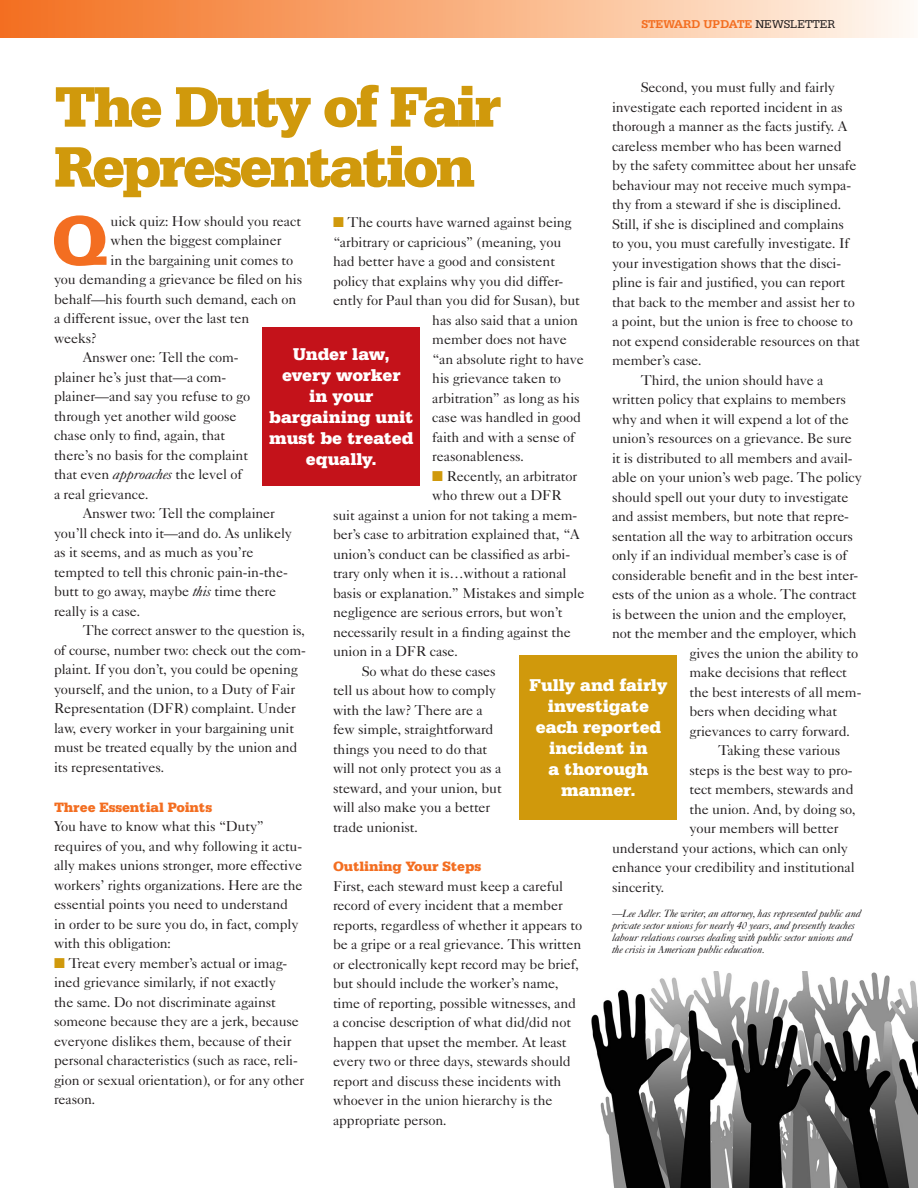
<style>
.page{position:relative;width:918px;height:1188px;background:#fff}
.page>*{position:absolute;margin:0;border:0;box-sizing:border-box;transform-origin:0 0}
.Drop_Cap{font:900 73.65px "Serifa BT";color:#f36e21}
.A_Head{font:900 60px/60px "Serifa BT";letter-spacing:-.06em;color:#d0990c}
.Pull_Quote{font:900 18px/21px "Serifa BT";letter-spacing:-.01em;color:#fff;text-align:center}
.Text{font:14.25px/19.5px "Caslon Five Forty";letter-spacing:-.01em;color:#231f20}
.Text_-_No_Indent{font:14.25px/19.5px "Caslon Five Forty";letter-spacing:-.01em;color:#231f20}
.Drop_Cap-2{font:14.25px "Caslon Five Forty";letter-spacing:-.01em;color:#231f20}
.BHead{font:900 14.25px "Serifa BT";letter-spacing:-.01em;color:#f36e21}
.t1{font:700 12px "Serifa BT";letter-spacing:-.005em;color:#f36e21}
.Signature{font:italic 10.5px/12px "Caslon Five Forty";letter-spacing:-.01em;color:#231f20}
.s1{font-weight:400;color:#231f20}
.s2{color:#d0990c}
.s3{font-style:italic}
</style>
<div class="page">
<div style="left:0;top:0;width:918px;height:38px;background:linear-gradient(to right,#f36d1a,#fff7ed)"></div>
<div style="left:520px;top:655px;width:157px;height:165px;background:#d0990c"></div>
<div style="left:262px;top:327px;width:158px;height:159px;background:#c4121a"></div>
<img style="left:592px;top:971px;width:326px;height:217px">
<p class="t1" style="left:641px;top:16px;width:195px">STEWARD UPDATE <span class="s1">NEWSLETTER</span></p>
<p class="Text" style="left:612px;top:77px;width:250px;text-indent:29px">Second, you must fully and fairly investigate each reported incident in as thorough a manner as the facts justify. A careless member who has been warned by the safety committee about her unsafe behaviour may not receive much sympa&shy;thy from a steward if she is disciplined.<br>Still, if she is disciplined and complains<br>to you, you must carefully investigate. If your investigation shows that the disci&shy;pline is fair and justified, you can report that back to the member and assist her to a point, but the union is free to choose to not expend considerable resources on that member’s case.</p>
<p class="Text" style="left:641px;top:370px;width:184px">Third, the union should have a</p>
<p class="Text" style="left:612px;top:389px;width:236px">written policy that explains to members</p>
<p class="Text" style="left:612px;top:409px;width:239px">why and when it will expend a lot of the</p>
<p class="Text" style="left:612px;top:428px;width:241px">union’s resources on a grievance. Be sure</p>
<p class="Text" style="left:612px;top:448px;width:242px">it is distributed to all members and avail-</p>
<p class="Text" style="left:612px;top:467px;width:251px">able on your union’s web page. The policy</p>
<p class="Text" style="left:612px;top:487px;width:238px">should spell out your duty to investigate</p>
<p class="Text" style="left:612px;top:506px;width:239px">and assist members, but note that repre-</p>
<p class="Text" style="left:612px;top:526px;width:242px">sentation all the way to arbitration occurs</p>
<p class="Text" style="left:612px;top:545px;width:237px">only if an individual member’s case is of</p>
<p class="Text" style="left:612px;top:565px;width:248px">considerable benefit and in the best inter-</p>
<p class="Text" style="left:612px;top:584px;width:246px">ests of the union as a whole. The contract</p>
<p class="Text" style="left:612px;top:604px;width:236px">is between the union and the employer,</p>
<p class="Text" style="left:612px;top:623px;width:246px">not the member and the employer, which</p>
<p class="Text" style="left:689px;top:643px;width:170px">gives the union the ability to</p>
<p class="Text" style="left:689px;top:662px;width:159px">make decisions that reflect</p>
<p class="Text" style="left:689px;top:682px;width:173px">the best interests of all mem-</p>
<p class="Text" style="left:689px;top:701px;width:149px">bers when deciding what</p>
<p class="Text" style="left:689px;top:721px;width:162px">grievances to carry forward.</p>
<p class="Text" style="left:718px;top:740px;width:124px">Taking these various</p>
<p class="Text" style="left:689px;top:760px;width:165px">steps is the best way to pro-</p>
<p class="Text" style="left:689px;top:779px;width:166px">tect members, stewards and</p>
<p class="Text" style="left:689px;top:799px;width:168px">the union. And, by doing so,</p>
<p class="Text" style="left:689px;top:818px;width:151px">your members will better</p>
<p class="Text" style="left:612px;top:838px;width:238px">understand your actions, which can only</p>
<p class="Text" style="left:612px;top:857px;width:244px">enhance your credibility and institutional</p>
<p class="Text" style="left:612px;top:877px;width:54px">sincerity.</p>
<p class="Signature" style="left:612px;top:907px;width:251px">—Lee Adler. The writer, an attorney, has represented public and private sector unions for nearly 40 years, and presently teaches labour relations courses dealing with public sector unions and the crisis in American public education.</p>
<p class="A_Head" style="left:54px;top:75px;width:449px">The Duty of Fair<br>Representation</p>
<p class="Drop_Cap" style="left:51px;top:194px;width:58px">Q</p>
<p class="Drop_Cap-2" style="left:111px;top:212px;width:192px">uick quiz: How should you react</p>
<p class="Text" style="left:333px;top:212px;width:240px"><span class="s2">■</span> The courts have warned against being</p>
<p class="Text" style="left:333px;top:232px;width:230px">“arbitrary or capricious” (meaning, you</p>
<p class="Text" style="left:333px;top:251px;width:224px">had better have a good and consistent</p>
<p class="Text" style="left:333px;top:271px;width:232px">policy that explains why you did differ-</p>
<p class="Text" style="left:333px;top:290px;width:248px">ently for Paul than you did for Susan), but</p>
<p class="Text" style="left:432px;top:310px;width:147px">has also said that a union</p>
<p class="Text" style="left:432px;top:329px;width:136px">member does not have</p>
<p class="Text" style="left:432px;top:349px;width:153px">“an absolute right to have</p>
<p class="Text" style="left:432px;top:368px;width:130px">his grievance taken to</p>
<p class="Text" style="left:432px;top:388px;width:149px">arbitration” as long as his</p>
<p class="Text" style="left:432px;top:407px;width:150px">case was handled in good</p>
<p class="Text" style="left:432px;top:427px;width:144px">faith and with a sense of</p>
<p class="Text" style="left:432px;top:446px;width:93px">reasonableness.</p>
<p class="Text" style="left:432px;top:466px;width:147px"><span class="s2">■</span> Recently, an arbitrator</p>
<p class="Text" style="left:432px;top:485px;width:131px">who threw out a DFR</p>
<p class="Text" style="left:333px;top:505px;width:246px">suit against a union for not taking a mem-</p>
<p class="Text" style="left:333px;top:524px;width:248px">ber’s case to arbitration explained that, “A</p>
<p class="Text" style="left:333px;top:544px;width:239px">union’s conduct can be classified as arbi-</p>
<p class="Text" style="left:333px;top:563px;width:235px">trary only when it is…without a rational</p>
<p class="Text" style="left:333px;top:583px;width:253px">basis or explanation.” Mistakes and simple</p>
<p class="Text" style="left:333px;top:602px;width:231px">negligence are serious errors, but won’t</p>
<p class="Text" style="left:333px;top:622px;width:240px">necessarily result in a finding against the</p>
<p class="Text" style="left:333px;top:641px;width:127px">union in a DFR case.</p>
<p class="Text" style="left:333px;top:661px;width:170px;text-indent:29px">So what do these cases tell us about how to comply with the law? There are a few simple, straightforward things you need to do that will not only protect you as a steward, and your union, but will also make you a better trade unionist.</p>
<p class="BHead" style="left:333px;top:858px;width:150px">Outlining Your Steps</p>
<p class="Text_-_No_Indent" style="left:333px;top:876px;width:251px">First, each steward must keep a careful record of every incident that a member reports, regardless of whether it appears to be a gripe or a real grievance. This written or electronically kept record may be brief, but should include the worker’s name, time of reporting, possible witnesses, and a concise description of what did/did not happen that upset the member. At least every two or three days, stewards should report and discuss these incidents with whoever in the union hierarchy is the appropriate person.</p>
<p class="Drop_Cap-2" style="left:111px;top:232px;width:172px">when the biggest complainer</p>
<p class="Drop_Cap-2" style="left:111px;top:251px;width:184px">in the bargaining unit comes to</p>
<p class="Drop_Cap-2" style="left:54px;top:271px;width:250px">you demanding a grievance be filed on his</p>
<p class="Drop_Cap-2" style="left:54px;top:290px;width:244px">behalf—his fourth such demand, each on</p>
<p class="Drop_Cap-2" style="left:54px;top:310px;width:197px">a different issue, over the last ten</p>
<p class="Drop_Cap-2" style="left:54px;top:329px;width:44px">weeks?</p>
<p class="Text" style="left:54px;top:347px;width:198px;text-indent:29px">Answer one: Tell the com&shy;plainer he’s just that—a com&shy;plainer—and say you refuse to go through yet another wild goose chase only to find, again, that there’s no basis for the complaint that even <span class="s3">approaches</span> the level of a real grievance.</p>
<p class="Text" style="left:54px;top:503px;width:239px;text-indent:29px">Answer two: Tell the complainer you’ll check into it—and do. As unlikely as it seems, and as much as you’re tempted to tell this chronic pain-in-the&shy;butt to go away, maybe <span class="s3">this</span> time there really is a case.</p>
<p class="Text" style="left:54px;top:620px;width:253px;text-indent:29px">The correct answer to the question is, of course, number two: check out the com&shy;plaint. If you don’t, you could be opening yourself, and the union, to a Duty of Fair Representation (DFR) complaint. Under law, every worker in your bargaining unit must be treated equally by the union and its representatives.</p>
<p class="BHead" style="left:54px;top:798px;width:160px">Three Essential Points</p>
<p class="Text_-_No_Indent" style="left:54px;top:816px;width:250px">You have to know what this “Duty” requires of you, and why following it actu&shy;ally makes unions stronger, more effective workers’ rights organizations. Here are the essential points you need to understand in order to be sure you do, in fact, comply with this obligation:</p>
<p class="Text" style="left:54px;top:953px;width:252px"><span class="s2">■</span> Treat every member’s actual or imag&shy;ined grievance similarly, if not exactly<br>the same. Do not discriminate against someone because they are a jerk, because everyone dislikes them, because of their personal characteristics (such as race, reli&shy;gion or sexual orientation), or for any other reason.</p>
<p class="Pull_Quote" style="left:269px;top:343px;width:146px">Under law, every worker<br>in your bargaining unit must be treated equally.</p>
<p class="Pull_Quote" style="left:530px;top:674px;width:139px">Fully and fairly investigate each reported incident in<br>a thorough manner.</p>
</div>
